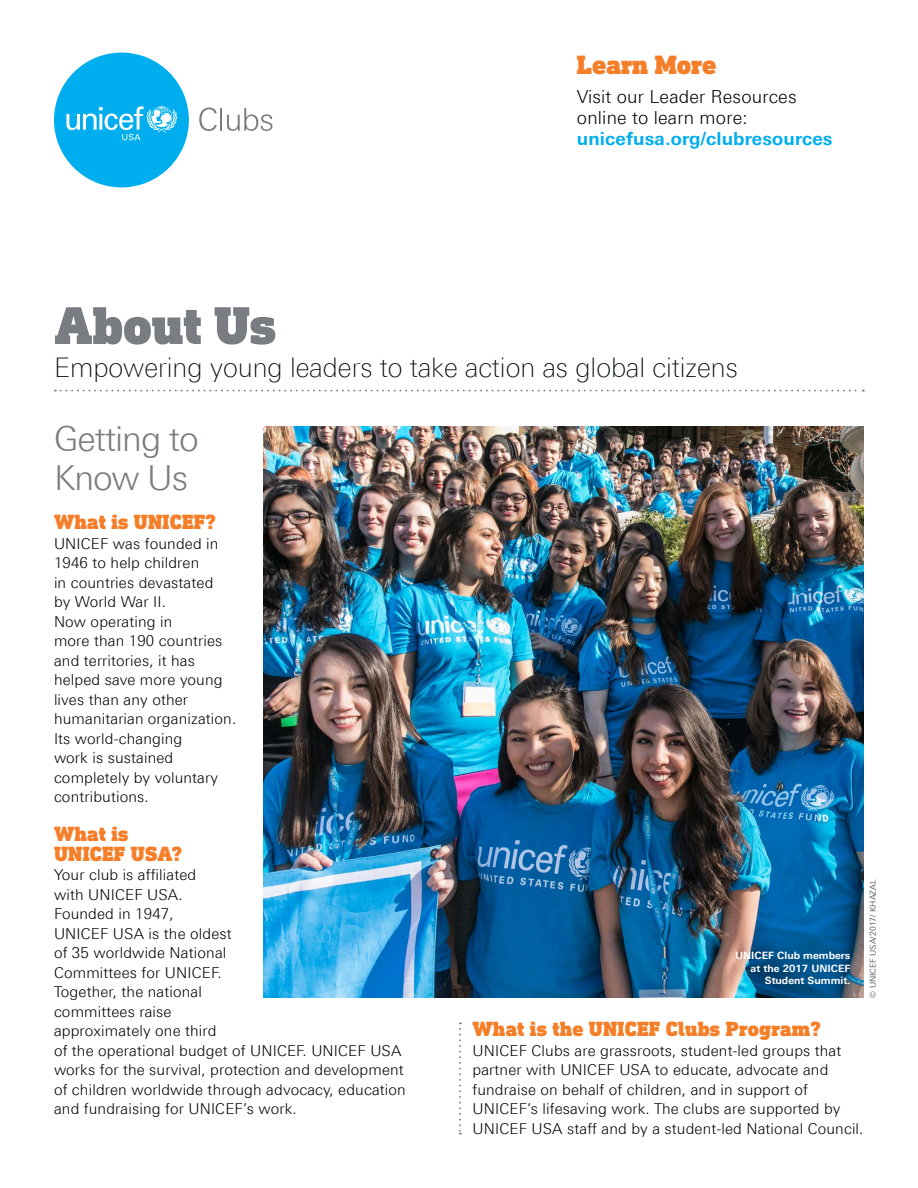
<style>
.page{position:relative;width:918px;height:1188px;background:#fff}
.page>*{position:absolute;margin:0;border:0;box-sizing:border-box;transform-origin:0 0}
.t1{font:900 54px "DIN Next Slab Pro";letter-spacing:-.005em;color:#797d82}
.t2{font:300 34.5px/39px "Linotype Univers 330";letter-spacing:-.03em;color:#797d82}
.t3{font:100 27px "Linotype Univers 230";color:#010c03}
.t4{font:900 27px "DIN Next Slab Pro";color:#f57e29}
.t5{font:900 21px/19.5px "DIN Next Slab Pro";letter-spacing:.01em;color:#f57e29}
.t6{font:300 18px/21px "Linotype Univers 330";letter-spacing:.01em;color:#000}
.t7{font:700 18px "Linotype Univers 630";letter-spacing:.01em;color:#00aeef}
.t8{font:300 15px/19.5px "Linotype Univers 330";letter-spacing:.01em;color:#000}
.t9{font:700 10.2px/12.3px "Linotype Univers 630";color:#fff;text-align:right}
.t10{font:8.25px "Linotype Univers 430";color:#5f636a}
</style>
<div class="page">
<svg style="left:55px;top:390px;width:809px;height:2px"></svg>
<svg style="left:459px;top:1022px;width:2px;height:113px"></svg>
<img style="left:263px;top:426px;width:601px;height:572px">
<div style="left:54px;top:53px;width:135px;height:134px;background:#00aeef;border-radius:50%"></div>
<svg style="left:66px;top:106px;width:111px;height:34px"></svg>
<svg style="left:199px;top:108px;width:18px;height:23px"></svg>
<hr style="left:220px;top:108px;width:2px;height:23px;background:#797d82">
<svg style="left:227px;top:108px;width:45px;height:23px"></svg>
<h3 class="t4" style="left:577px;top:49px;width:141px">Learn More</h3>
<p class="t6" style="left:577px;top:86px;width:221px">Visit our Leader Resources online to learn more:</p>
<p class="t7" style="left:577px;top:128px;width:257px">unicefusa.org/clubresources</p>
<h1 class="t1" style="left:54px;top:293px;width:224px">About Us</h1>
<h3 class="t3" style="left:54px;top:352px;width:685px">Empowering young leaders to take action as global citizens</h3>
<h2 class="t2" style="left:54px;top:419px;width:146px">Getting to<br>Know Us</h2>
<h3 class="t5" style="left:54px;top:512px;width:163px">What is UNICEF?</h3>
<p class="t8" style="left:54px;top:534px;width:184px">UNICEF was founded in<br>1946 to help children<br>in countries devastated<br>by World War II.<br>Now operating in<br>more than 190 countries and territories, it has helped save more young lives than any other humanitarian organization.<br>Its world-changing<br>work is sustained completely by voluntary contributions.</p>
<h3 class="t5" style="left:54px;top:824px;width:130px">What is<br>UNICEF USA?</h3>
<p class="t8" style="left:54px;top:865px;width:353px">Your club is affiliated<br>with UNICEF USA.<br>Founded in 1947,<br>UNICEF USA is the oldest<br>of 35 worldwide National<br>Committees for UNICEF.<br>Together, the national<br>committees raise<br>approximately one third<br>of the operational budget of UNICEF. UNICEF USA works for the survival, protection and development of children worldwide through advocacy, education and fundraising for UNICEF’s work.</p>
<p class="t9" style="left:735px;top:949px;width:117px">UNICEF Club members at the 2017 UNICEF<br>Student Summit.</p>
<p class="t10" style="left:868px;top:998px;width:120px;rotate:-90deg">© UNICEF USA/2017/ KHAZAL</p>
<h3 class="t5" style="left:472px;top:1019px;width:350px">What is the UNICEF Clubs Program?</h3>
<p class="t8" style="left:472px;top:1041px;width:393px">UNICEF Clubs are grassroots, student-led groups that partner with UNICEF USA to educate, advocate and fundraise on behalf of children, and in support of UNICEF’s lifesaving work. The clubs are supported by UNICEF USA staff and by a student-led National Council.</p>
</div>
